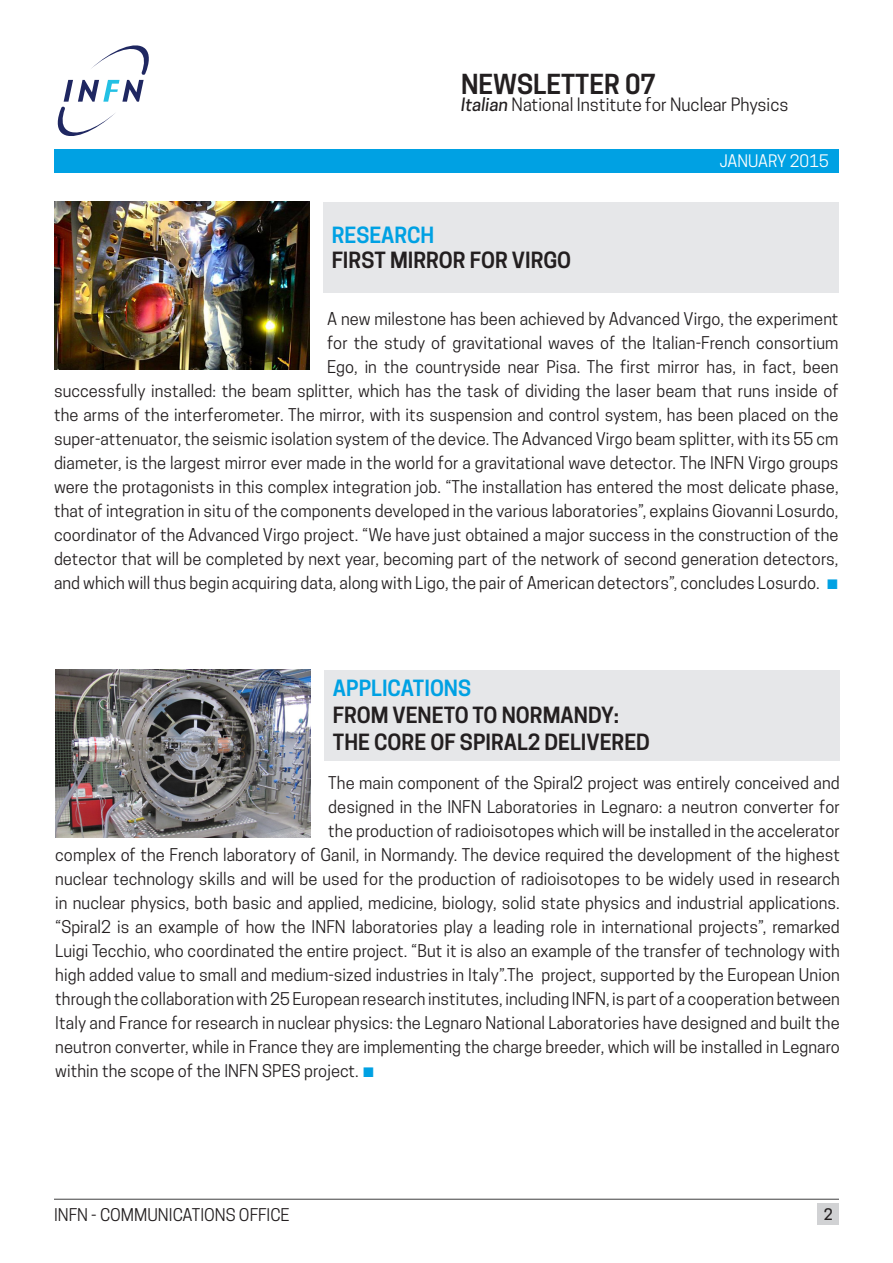
<style>
.page{position:relative;width:893px;height:1263px;background:#fff}
.page>*{position:absolute;margin:0;border:0;box-sizing:border-box;transform-origin:0 0}
.t1{font:600 25.95px "Cooper Hewitt";color:#231f20}
.t2{font:600 21px "Cooper Hewitt";color:#231f20}
.t3{font:600 21px "Cooper Hewitt";color:#00a1e3}
.t4{font:17.25px "Cooper Hewitt";color:#231f20}
.t5{font:16.5px/24px "Cooper Hewitt";letter-spacing:.005em;color:#231f20;text-align:right}
.t6{font:16.2px "Cooper Hewitt";color:#fff}
.t7{font:500 15px "Cooper Hewitt";color:#231f20}
.s1{font-weight:500;font-style:italic}
.s2{font-size:18px;color:#00a1e3}
</style>
<div class="page">
<div style="left:54px;top:149px;width:785px;height:23px;background:#00a1e3"></div>
<hr style="left:54px;top:1199px;width:785px;height:1px;background:#3e3e3f">
<div style="left:818px;top:1203px;width:21px;height:22px;background:#d1d2d4"></div>
<img style="left:55px;top:670px;width:256px;height:168px">
<div style="left:324px;top:670px;width:516px;height:90px;background:#e6e7e9"></div>
<svg style="left:57px;top:45px;width:92px;height:91px"></svg>
<img style="left:54px;top:202px;width:255px;height:168px">
<div style="left:323px;top:202px;width:516px;height:91px;background:#e6e7e9"></div>
<p class="t1" style="left:461px;top:69px;width:197px">NEWSLETTER 07</p>
<p class="t4" style="left:461px;top:95px;width:329px"><span class="s1">Italian</span> National Institute for Nuclear Physics</p>
<p class="t3" style="left:332px;top:222px;width:104px">RESEARCH</p>
<p class="t2" style="left:332px;top:247px;width:241px">FIRST MIRROR FOR VIRGO</p>
<p class="t6" style="left:720px;top:151px;width:111px">JANUARY 2015</p>
<p class="t5" style="left:54px;top:306px;width:786px">A new milestone has been achieved by Advanced Virgo, the experiment<br>for the study of gravitational waves of the Italian-French consortium<br>Ego, in the countryside near Pisa. The first mirror has, in fact, been<br>successfully installed: the beam splitter, which has the task of dividing the laser beam that runs inside of the arms of the interferometer. The mirror, with its suspension and control system, has been placed on the super-attenuator, the seismic isolation system of the device. The Advanced Virgo beam splitter, with its 55 cm diameter, is the largest mirror ever made in the world for a gravitational wave detector. The INFN Virgo groups were the protagonists in this complex integration job. “The installation has entered the most delicate phase, that of integration in situ of the components developed in the various laboratories”, explains Giovanni Losurdo, coordinator of the Advanced Virgo project. “We have just obtained a major success in the construction of the detector that will be completed by next year, becoming part of the network of second generation detectors, and which will thus begin acquiring data, along with Ligo, the pair of American detectors”, concludes Losurdo. <span class="s2">▪</span></p>
<p class="t3" style="left:333px;top:676px;width:140px">APPLICATIONS</p>
<p class="t2" style="left:333px;top:703px;width:288px">FROM VENETO TO NORMANDY:</p>
<p class="t2" style="left:333px;top:730px;width:319px">THE CORE OF SPIRAL2 DELIVERED</p>
<p class="t5" style="left:328px;top:771px;width:513px">The main component of the Spiral2 project was entirely conceived and</p>
<p class="t5" style="left:328px;top:795px;width:513px">designed in the INFN Laboratories in Legnaro: a neutron converter for</p>
<p class="t5" style="left:328px;top:819px;width:513px">the production of radioisotopes which will be installed in the accelerator</p>
<p class="t5" style="left:55px;top:843px;width:786px">complex of the French laboratory of Ganil, in Normandy. The device required the development of the highest</p>
<p class="t5" style="left:55px;top:867px;width:786px">nuclear technology skills and will be used for the production of radioisotopes to be widely used in research</p>
<p class="t5" style="left:55px;top:891px;width:786px">in nuclear physics, both basic and applied, medicine, biology, solid state physics and industrial applications.</p>
<p class="t5" style="left:55px;top:915px;width:786px">“Spiral2 is an example of how the INFN laboratories play a leading role in international projects”, remarked</p>
<p class="t5" style="left:55px;top:939px;width:786px">Luigi Tecchio, who coordinated the entire project. “But it is also an example of the transfer of technology with</p>
<p class="t5" style="left:55px;top:963px;width:786px">high added value to small and medium-sized industries in Italy”.The project, supported by the European Union</p>
<p class="t5" style="left:55px;top:987px;width:786px">through the collaboration with 25 European research institutes, including INFN, is part of a cooperation between</p>
<p class="t5" style="left:55px;top:1011px;width:786px">Italy and France for research in nuclear physics: the Legnaro National Laboratories have designed and built the</p>
<p class="t5" style="left:55px;top:1035px;width:786px">neutron converter, while in France they are implementing the charge breeder, which will be installed in Legnaro</p>
<p class="t5" style="left:55px;top:1059px;width:321px">within the scope of the INFN SPES project. <span class="s2">▪</span></p>
<p class="t5" style="left:54px;top:1203px;width:237px">INFN - COMMUNICATIONS OFFICE</p>
<p class="t7" style="left:824px;top:1205px;width:10px">2</p>
</div>
